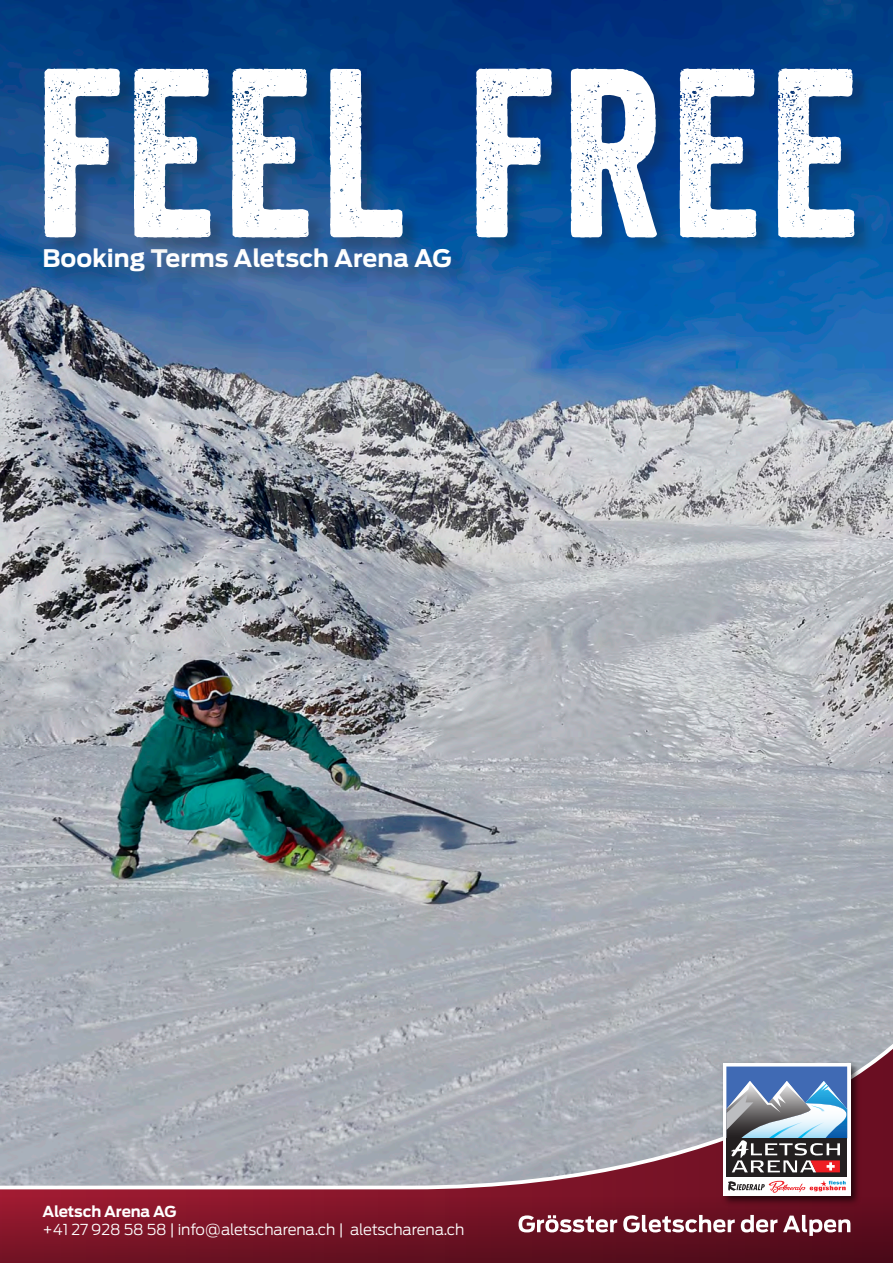
<style>
.page{position:relative;width:893px;height:1263px;background:#fff}
.page>*{position:absolute;margin:0;border:0;box-sizing:border-box;transform-origin:0 0}
.t1{font:232.5px "Veneer";letter-spacing:.03em;color:#fff}
.t2{font:700 24px "Antenna";color:#fff}
.t3{font:300 15px "Antenna";letter-spacing:-.01em;color:#fff}
.t4{font:700 15px "Antenna";letter-spacing:-.01em;color:#fff}
</style>
<div class="page">
<img style="left:1px;top:0;width:892px;height:1033px">
<div style="left:47px;top:251px;width:422px;height:38px;background:#231f20;opacity:.25"></div>
<div style="left:47px;top:71px;width:826px;height:185px;background:#231f20;opacity:.25"></div>
<svg style="left:0;top:1189px;width:893px;height:6px;background:#8d1f33"></svg>
<svg style="left:0;top:1195px;width:893px;height:68px;background:#711224"></svg>
<svg style="left:0;top:1033px;width:893px;height:156px;background:#a9a6ae"></svg>
<svg style="left:519px;top:1215px;width:98px;height:17px"></svg>
<svg style="left:623px;top:1215px;width:112px;height:17px"></svg>
<svg style="left:741px;top:1215px;width:36px;height:17px"></svg>
<svg style="left:783px;top:1215px;width:67px;height:21px"></svg>
<img style="left:718px;top:1058px;width:145px;height:150px">
<div style="left:723px;top:1063px;width:127px;height:132px;background:#fff"></div>
<div style="left:726px;top:1066px;width:121px;height:72px;background:#406ab4"></div>
<div style="left:726px;top:1138px;width:121px;height:39px;background:#231f20"></div>
<svg style="left:728px;top:1180px;width:118px;height:13px"></svg>
<svg style="left:726px;top:1081px;width:133px;height:91px"></svg>
<p class="t1" style="left:34px;top:12px;width:826px">FEEL FREE</p>
<p class="t2" style="left:43px;top:243px;width:410px">Booking Terms Aletsch Arena AG</p>
<p class="t4" style="left:43px;top:1203px;width:135px">Aletsch Arena AG</p>
<p class="t3" style="left:43px;top:1221px;width:423px">+41 27 928 58 58 | info@aletscharena.ch | aletscharena.ch</p>
</div>
